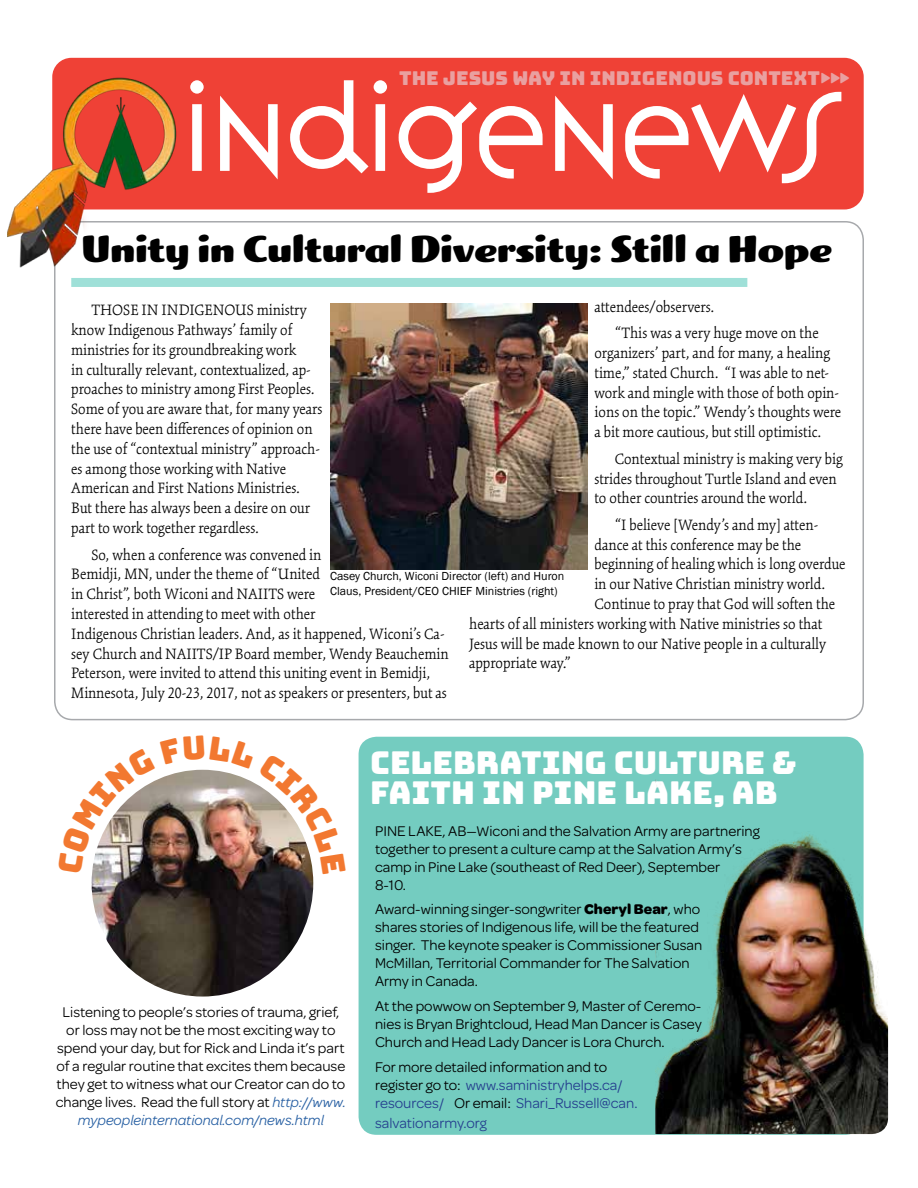
<style>
.page{position:relative;width:918px;height:1188px;background:#fff}
.page>*{position:absolute;margin:0;border:0;box-sizing:border-box;transform-origin:0 0}
.t1{font:300 114.45px "Variex OT";letter-spacing:-.05em;color:#fff}
.t2{font:39px "Meatball";color:#000}
.t3{font:31.5px/30px "Bungee";color:#fff}
.t4{font:19.05px "Bungee";color:#e9a0a0}
.t5{font:300 16.5px/19.8px "Kinesis Pro 3";color:#000}
.t6{font:15px/18px "Omnes";color:#000}
.t7{font:15px "Omnes";color:#25408f}
.t8{font:12px/14.4px "Franklin Gothic";color:#000}
.s1{font-style:italic;color:#2860a3}
.s2{font-weight:700}
.s3{color:#25408f}
</style>
<div class="page">
<div style="left:359px;top:737px;width:505px;height:398px;background:#74ccc0;border-radius:18px"></div>
<div style="left:52px;top:58px;width:812px;height:151px;background:#ef4136;border-radius:19px"></div>
<img style="left:8px;top:69px;width:173px;height:200px">
<img style="left:330px;top:303px;width:258px;height:267px">
<div style="left:71px;top:278px;width:676px;height:9px;background:#9fe0d8"></div>
<img style="left:655px;top:780px;width:233px;height:354px">
<img style="left:92px;top:874px;width:221px;height:123px">
<img style="left:92px;top:769px;width:221px;height:105px">
<p class="t4" style="left:399px;top:67px;width:457px">THE JESUS WAY IN INDIGENOUS CONTEXT▶▶▶</p>
<h1 class="t1" style="left:181px;top:74px;width:661px">INDIGENEWS</h1>
<h2 class="t2" style="left:82px;top:227px;width:752px">Unity in Cultural Diversity: Still a Hope</h2>
<p class="t5" style="left:615px;top:293px;width:206px;line-height:26.5px;text-indent:-20px">attendees/observers.<br>“This was a very huge move on the</p>
<p class="t5" style="left:594px;top:343px;width:248px">organizers’ part, and for many, a healing time,” stated Church. “I was able to net&shy;work and mingle with those of both opin&shy;ions on the topic.” Wendy’s thoughts were a bit more cautious, but still optimistic.</p>
<p class="t5" style="left:594px;top:449px;width:250px;text-indent:20px">Contextual ministry is making very big strides throughout Turtle Island and even to other countries around the world.</p>
<p class="t5" style="left:615px;top:515px;width:205px">“I believe [Wendy’s and my] atten-</p>
<p class="t5" style="left:594px;top:535px;width:208px">dance at this conference may be the</p>
<p class="t5" style="left:594px;top:554px;width:253px">beginning of healing which is long overdue</p>
<p class="t5" style="left:594px;top:574px;width:232px">in our Native Christian ministry world.</p>
<p class="t5" style="left:594px;top:594px;width:242px">Continue to pray that God will soften the</p>
<p class="t5" style="left:469px;top:614px;width:355px">hearts of all ministers working with Native ministries so that</p>
<p class="t5" style="left:469px;top:634px;width:359px">Jesus will be made known to our Native people in a culturally</p>
<p class="t5" style="left:469px;top:653px;width:104px">appropriate way.”</p>
<p class="t5" style="left:71px;top:300px;width:253px;text-indent:20px">THOSE IN INDIGENOUS ministry know Indigenous Pathways’ family of ministries for its groundbreaking work<br>in culturally relevant, contextualized, ap&shy;proaches to ministry among First Peoples.<br>Some of you are aware that, for many years there have been differences of opinion on the use of “contextual ministry” approach&shy;es among those working with Native American and First Nations Ministries.<br>But there has always been a desire on our part to work together regardless.</p>
<p class="t5" style="left:71px;top:544px;width:379px;text-indent:20px">So, when a conference was convened in<br>Bemidji, MN, under the theme of “United<br>in Christ”, both Wiconi and NAIITS were<br>interested in attending to meet with other<br>Indigenous Christian leaders. And, as it happened, Wiconi’s Ca&shy;sey Church and NAIITS/IP Board member, Wendy Beauchemin Peterson, were invited to attend this uniting event in Bemidji, Minnesota, July 20-23, 2017, not as speakers or presenters, but as</p>
<p class="t8" style="left:330px;top:569px;width:235px">Casey Church, Wiconi Director (left) and Huron<br>Claus, President/CEO CHIEF Ministries (right)</p>
<p class="t6" style="left:56px;top:1002px;width:292px;text-align:center">Listening to people’s stories of trauma, grief, or loss may not be the most exciting way to spend your day, but for Rick and Linda it’s part of a regular routine that excites them because they get to witness what our Creator can do to change lives. Read the full story at <span class="s1">http://www. mypeopleinternational.com/news.html</span></p>
<h3 class="t3" style="left:370px;top:748px;width:428px">CELEBRATING CULTURE &amp;<br>FAITH IN PINE LAKE, AB</h3>
<p class="t6" style="left:375px;top:821px;width:386px">PINE LAKE, AB—Wiconi and the Salvation Army are partnering together to present a culture camp at the Salvation Army’s camp in Pine Lake (southeast of Red Deer), September<br>8-10.</p>
<p class="t6" style="left:375px;top:899px;width:329px">Award-winning singer-songwriter <span class="s2">Cheryl Bear</span>, who shares stories of Indigenous life, will be the featured singer. The keynote speaker is Commissioner Susan McMillan, Territorial Commander for The Salvation Army in Canada.</p>
<p class="t6" style="left:375px;top:996px;width:328px;text-align:justify">At the powwow on September 9, Master of Ceremo&shy;nies is Bryan Brightcloud, Head Man Dancer is Casey Church and Head Lady Dancer is Lora Church.</p>
<p class="t6" style="left:375px;top:1057px;width:264px">For more detailed information and to register go to: <span class="s3">www.saministryhelps.ca/ resources/</span> Or email: <span class="s3">Shari_Russell@can.</span></p>
<p class="t7" style="left:375px;top:1113px;width:113px">salvationarmy.org</p>
</div>
